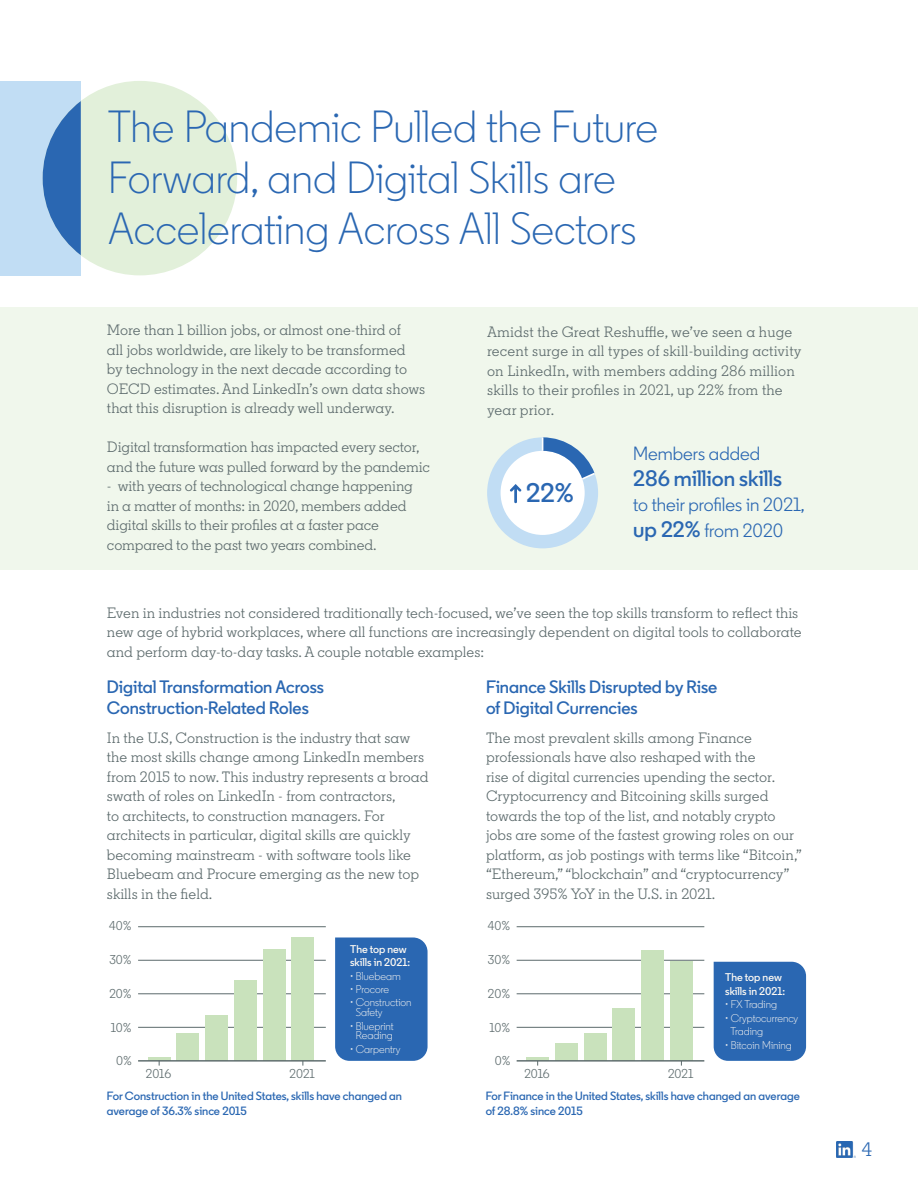
<style>
.page{position:relative;width:918px;height:1188px;background:#fff}
.page>*{position:absolute;margin:0;border:0;box-sizing:border-box;transform-origin:0 0}
.Titles{font:300 45px/51px "Community";color:#2a67b2}
.t1{font:600 26.85px "Community";color:#2a67b2}
.t2{font:600 22.35px "Community";color:#2a67b2}
.t3{font:19.5px "Community Slab";color:#2a67b2}
.t4{font:19.2px/25.5px "Community";color:#2a67b2}
.Subheads{font:600 18px/21px "Community";color:#2a67b2}
.Body{font:15px/19.5px "Community Slab";color:#5c6a6c}
.t5{font:12.9px "Community";color:#5c6a6c}
.Subheads-2{font:600 12px/15px "Community";color:#2a67b2}
.t6{font:300 11.25px/9.6px "Community";color:#fdf9f3}
.t7{font:600 11.25px/13.5px "Community";color:#fdf9f3}
.s1{font-weight:600;font-size:22.35px}
</style>
<div class="page">
<div style="left:0;top:308px;width:918px;height:262px;background:#f0f7ec"></div>
<div style="left:0;top:81px;width:81px;height:194px;background:#c1ddf4"></div>
<div style="left:43px;top:81px;width:194px;height:194px;background:#e2f0da;border-radius:50%"></div>
<svg style="left:43px;top:101px;width:38px;height:154px"></svg>
<img style="left:837px;top:1142px;width:18px;height:15px">
<svg style="left:487px;top:437px;width:111px;height:111px"></svg>
<hr style="left:138px;top:926px;width:188px;height:1px;background:#5c6a6c">
<hr style="left:138px;top:960px;width:188px;height:1px;background:#5c6a6c">
<hr style="left:138px;top:993px;width:188px;height:1px;background:#5c6a6c">
<hr style="left:138px;top:1027px;width:188px;height:1px;background:#5c6a6c">
<hr style="left:148px;top:1057px;width:23px;height:4px;background:#c9e2bc">
<div style="left:176px;top:1033px;width:23px;height:28px;background:#c9e2bc"></div>
<div style="left:205px;top:1016px;width:23px;height:45px;background:#c9e2bc"></div>
<div style="left:234px;top:980px;width:23px;height:81px;background:#c9e2bc"></div>
<div style="left:263px;top:950px;width:23px;height:111px;background:#c9e2bc"></div>
<div style="left:291px;top:938px;width:23px;height:123px;background:#c9e2bc"></div>
<hr style="left:138px;top:1060px;width:188px;height:2px;background:#5c6a6c">
<div style="left:335px;top:938px;width:93px;height:123px;background:#2a67b2"></div>
<hr style="left:517px;top:926px;width:187px;height:1px;background:#5c6a6c">
<hr style="left:517px;top:960px;width:187px;height:1px;background:#5c6a6c">
<hr style="left:517px;top:993px;width:187px;height:1px;background:#5c6a6c">
<hr style="left:517px;top:1027px;width:187px;height:1px;background:#5c6a6c">
<div style="left:714px;top:962px;width:92px;height:99px;background:#2a67b2"></div>
<hr style="left:526px;top:1057px;width:23px;height:4px;background:#c9e2bc">
<div style="left:555px;top:1043px;width:23px;height:18px;background:#c9e2bc"></div>
<div style="left:584px;top:1033px;width:23px;height:28px;background:#c9e2bc"></div>
<div style="left:612px;top:1009px;width:23px;height:52px;background:#c9e2bc"></div>
<div style="left:641px;top:950px;width:23px;height:111px;background:#c9e2bc"></div>
<div style="left:670px;top:962px;width:23px;height:99px;background:#c9e2bc"></div>
<hr style="left:517px;top:1060px;width:187px;height:2px;background:#5c6a6c">
<p class="Titles" style="left:108px;top:101px;width:552px">The Pandemic Pulled the Future<br>Forward, and Digital Skills are<br>Accelerating Across All Sectors</p>
<p class="Body" style="left:107px;top:320px;width:320px">More than 1 billion jobs, or almost one-third of<br>all jobs worldwide, are likely to be transformed<br>by technology in the next decade according to OECD estimates. And LinkedIn’s own data shows that this disruption is already well underway.</p>
<p class="Body" style="left:107px;top:437px;width:325px">Digital transformation has impacted every sector, and the future was pulled forward by the pandemic</p>
<p class="Body" style="left:107px;top:476px;width:308px">- with years of technological change happening in a matter of months: in 2020, members added digital skills to their profiles at a faster pace compared to the past two years combined.</p>
<p class="Body" style="left:487px;top:322px;width:316px">Amidst the Great Reshuffle, we’ve seen a huge recent surge in all types of skill-building activity on LinkedIn, with members adding 286 million skills to their profiles in 2021, up 22% from the year prior.</p>
<p class="t4" style="left:633px;top:441px;width:128px">Members added</p>
<p class="t2" style="left:633px;top:464px;width:150px">286 million skills</p>
<p class="t4" style="left:633px;top:492px;width:173px">to their profiles in 2021, <span class="s1">up 22%</span> from 2020</p>
<p class="t1" style="left:526px;top:476px;width:49px">22%</p>
<p class="Body" style="left:107px;top:603px;width:696px">Even in industries not considered traditionally tech-focused, we’ve seen the top skills transform to reflect this new age of hybrid workplaces, where all functions are increasingly dependent on digital tools to collaborate and perform day-to-day tasks. A couple notable examples:</p>
<p class="Subheads" style="left:107px;top:677px;width:219px">Digital Transformation Across<br>Construction-Related Roles</p>
<p class="Body" style="left:107px;top:728px;width:323px">In the U.S, Construction is the industry that saw the most skills change among LinkedIn members from 2015 to now. This industry represents a broad swath of roles on LinkedIn - from contractors,<br>to architects, to construction managers. For architects in particular, digital skills are quickly becoming mainstream - with software tools like Bluebeam and Procure emerging as the new top skills in the field.</p>
<p class="Subheads" style="left:486px;top:677px;width:233px">Finance Skills Disrupted by Rise of Digital Currencies</p>
<p class="Body" style="left:486px;top:728px;width:317px">The most prevalent skills among Finance professionals have also reshaped with the<br>rise of digital currencies upending the sector.<br>Cryptocurrency and Bitcoining skills surged towards the top of the list, and notably crypto jobs are some of the fastest growing roles on our platform, as job postings with terms like “Bitcoin,” “Ethereum,” “blockchain” and “cryptocurrency” surged 395% YoY in the U.S. in 2021.</p>
<p class="t5" style="left:109px;top:918px;width:24px">40%</p>
<p class="t5" style="left:488px;top:918px;width:24px">40%</p>
<p class="t5" style="left:109px;top:952px;width:24px">30%</p>
<p class="t5" style="left:109px;top:985px;width:24px">20%</p>
<p class="t5" style="left:111px;top:1019px;width:22px">10%</p>
<p class="t5" style="left:116px;top:1053px;width:17px">0%</p>
<p class="t7" style="left:350px;top:942px;width:61px">The top new skills in 2021:</p>
<p class="t6" style="left:350px;top:971px;width:52px">• Bluebeam</p>
<p class="t6" style="left:350px;top:984px;width:40px">• Procore</p>
<p class="t6" style="left:356px;top:998px;width:57px;text-indent:-6px">• Construction<br>Safety</p>
<p class="t6" style="left:350px;top:1021px;width:45px;text-align:center">• Blueprint<br>Reading</p>
<p class="t6" style="left:350px;top:1044px;width:52px">• Carpentry</p>
<p class="t5" style="left:488px;top:952px;width:24px">30%</p>
<p class="t5" style="left:488px;top:985px;width:24px">20%</p>
<p class="t5" style="left:489px;top:1019px;width:22px">10%</p>
<p class="t5" style="left:495px;top:1053px;width:17px">0%</p>
<p class="t7" style="left:725px;top:971px;width:61px">The top new skills in 2021:</p>
<p class="t6" style="left:725px;top:1000px;width:53px">• FX Trading</p>
<p class="t6" style="left:731px;top:1011px;width:69px;line-height:13.5px;text-indent:-5px">• Cryptocurrency<br>Trading</p>
<p class="t6" style="left:725px;top:1040px;width:68px">• Bitcoin Mining</p>
<p class="t5" style="left:146px;top:1065px;width:27px">2016</p>
<p class="t5" style="left:290px;top:1065px;width:27px">2021</p>
<p class="t5" style="left:524px;top:1065px;width:27px">2016</p>
<p class="t5" style="left:668px;top:1065px;width:27px">2021</p>
<p class="Subheads-2" style="left:107px;top:1088px;width:297px">For Construction in the United States, skills have changed an average of 36.3% since 2015</p>
<p class="Subheads-2" style="left:486px;top:1088px;width:316px">For Finance in the United States, skills have changed an average of 28.8% since 2015</p>
<p class="t3" style="left:862px;top:1137px;width:12px">4</p>
</div>
